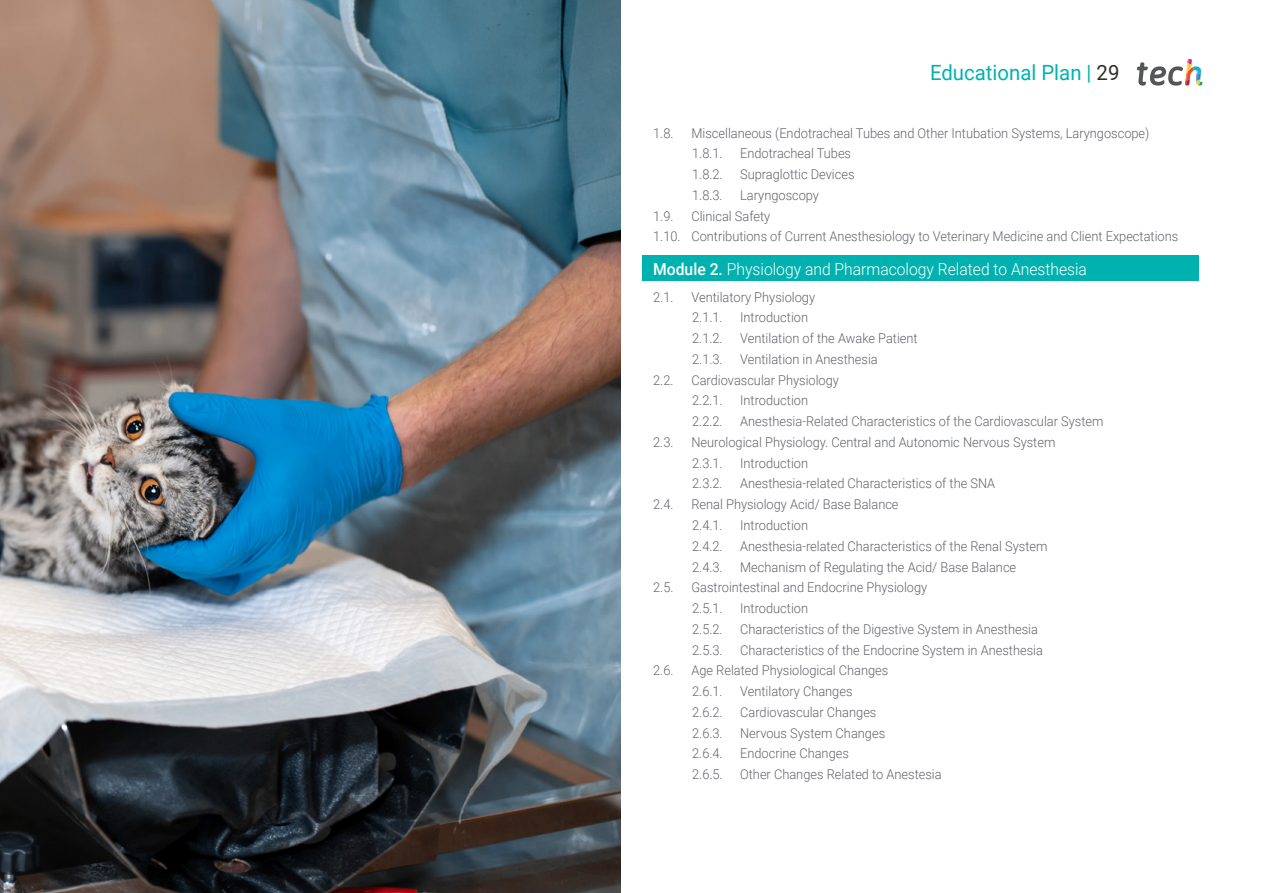
<style>
.page{position:relative;width:1263px;height:893px;background:#fff}
.page>*{position:absolute;margin:0;border:0;box-sizing:border-box;transform-origin:0 0}
.t1{font:21px "Roboto";color:#00b2af}
.t2{font:300 16.5px "Roboto";color:#fff;scale:.95 1}
.t3{font:300 13.5px/20.7px "Roboto";color:#61646a;scale:.95 1}
.s1{color:#312e20}
.s2{font-weight:500}
</style>
<div class="page">
<div style="left:642px;top:256px;width:557px;height:25px;background:#00b2af"></div>
<svg style="left:1137px;top:59px;width:65px;height:27px"></svg>
<img style="left:0;top:0;width:621px;height:893px">
<h1 class="t1" style="left:930px;top:57px;width:191px">Educational Plan | <span class="s1">29</span></h1>
<p class="t3" style="left:653px;top:122px;width:23px">1.8.</p>
<p class="t3" style="left:691px;top:122px;width:484px">Miscellaneous (Endotracheal Tubes and Other Intubation Systems, Laryngoscope)<br>1.8.1.</p>
<p class="t3" style="left:740px;top:143px;width:118px">Endotracheal Tubes</p>
<p class="t3" style="left:692px;top:164px;width:34px">1.8.2.</p>
<p class="t3" style="left:740px;top:164px;width:122px">Supraglottic Devices</p>
<p class="t3" style="left:692px;top:184px;width:34px">1.8.3.</p>
<p class="t3" style="left:740px;top:184px;width:85px">Laryngoscopy</p>
<p class="t3" style="left:653px;top:205px;width:554px;text-indent:38px">Clinical Safety<br>1.10. Contributions of Current Anesthesiology to Veterinary Medicine and Client Expectations</p>
<p class="t2" style="left:653px;top:257px;width:458px"><span class="s2">Module 2.</span> Physiology and Pharmacology Related to Anesthesia</p>
<p class="t3" style="left:653px;top:286px;width:23px">2.1.</p>
<p class="t3" style="left:691px;top:286px;width:132px">Ventilatory Physiology<br>2.1.1.</p>
<p class="t3" style="left:653px;top:205px;width:23px">1.9.</p>
<p class="t3" style="left:740px;top:307px;width:73px">Introduction</p>
<p class="t3" style="left:692px;top:328px;width:34px">2.1.2.</p>
<p class="t3" style="left:740px;top:328px;width:188px">Ventilation of the Awake Patient</p>
<p class="t3" style="left:692px;top:348px;width:34px">2.1.3.</p>
<p class="t3" style="left:740px;top:348px;width:146px">Ventilation in Anesthesia</p>
<p class="t3" style="left:653px;top:369px;width:23px">2.2.</p>
<p class="t3" style="left:691px;top:369px;width:157px">Cardiovascular Physiology<br>2.2.1.</p>
<p class="t3" style="left:740px;top:390px;width:73px">Introduction</p>
<p class="t3" style="left:692px;top:411px;width:34px">2.2.2.</p>
<p class="t3" style="left:740px;top:411px;width:384px">Anesthesia-Related Characteristics of the Cardiovascular System</p>
<p class="t3" style="left:653px;top:431px;width:23px">2.3.</p>
<p class="t3" style="left:691px;top:431px;width:385px">Neurological Physiology. Central and Autonomic Nervous System<br>2.3.1.</p>
<p class="t3" style="left:740px;top:452px;width:73px">Introduction</p>
<p class="t3" style="left:692px;top:473px;width:34px">2.3.2.</p>
<p class="t3" style="left:740px;top:473px;width:270px">Anesthesia-related Characteristics of the SNA</p>
<p class="t3" style="left:653px;top:494px;width:23px">2.4.</p>
<p class="t3" style="left:691px;top:494px;width:220px">Renal Physiology Acid/ Base Balance<br>2.4.1.</p>
<p class="t3" style="left:740px;top:514px;width:73px">Introduction</p>
<p class="t3" style="left:692px;top:535px;width:34px">2.4.2.</p>
<p class="t3" style="left:740px;top:535px;width:325px">Anesthesia-related Characteristics of the Renal System</p>
<p class="t3" style="left:692px;top:556px;width:34px">2.4.3.</p>
<p class="t3" style="left:740px;top:556px;width:292px">Mechanism of Regulating the Acid/ Base Balance</p>
<p class="t3" style="left:653px;top:577px;width:23px">2.5.</p>
<p class="t3" style="left:691px;top:577px;width:250px">Gastrointestinal and Endocrine Physiology<br>2.5.1.</p>
<p class="t3" style="left:740px;top:597px;width:73px">Introduction</p>
<p class="t3" style="left:692px;top:618px;width:34px">2.5.2.</p>
<p class="t3" style="left:740px;top:618px;width:315px">Characteristics of the Digestive System in Anesthesia</p>
<p class="t3" style="left:692px;top:639px;width:34px">2.5.3.</p>
<p class="t3" style="left:740px;top:639px;width:320px">Characteristics of the Endocrine System in Anesthesia</p>
<p class="t3" style="left:653px;top:660px;width:23px">2.6.</p>
<p class="t3" style="left:691px;top:660px;width:209px">Age Related Physiological Changes<br>2.6.1.</p>
<p class="t3" style="left:740px;top:680px;width:120px">Ventilatory Changes</p>
<p class="t3" style="left:692px;top:701px;width:34px">2.6.2.</p>
<p class="t3" style="left:740px;top:701px;width:145px">Cardiovascular Changes</p>
<p class="t3" style="left:692px;top:722px;width:34px">2.6.3.</p>
<p class="t3" style="left:740px;top:722px;width:154px">Nervous System Changes</p>
<p class="t3" style="left:692px;top:743px;width:34px">2.6.4.</p>
<p class="t3" style="left:740px;top:743px;width:116px">Endocrine Changes</p>
<p class="t3" style="left:692px;top:763px;width:34px">2.6.5.</p>
<p class="t3" style="left:740px;top:763px;width:214px">Other Changes Related to Anestesia</p>
</div>
